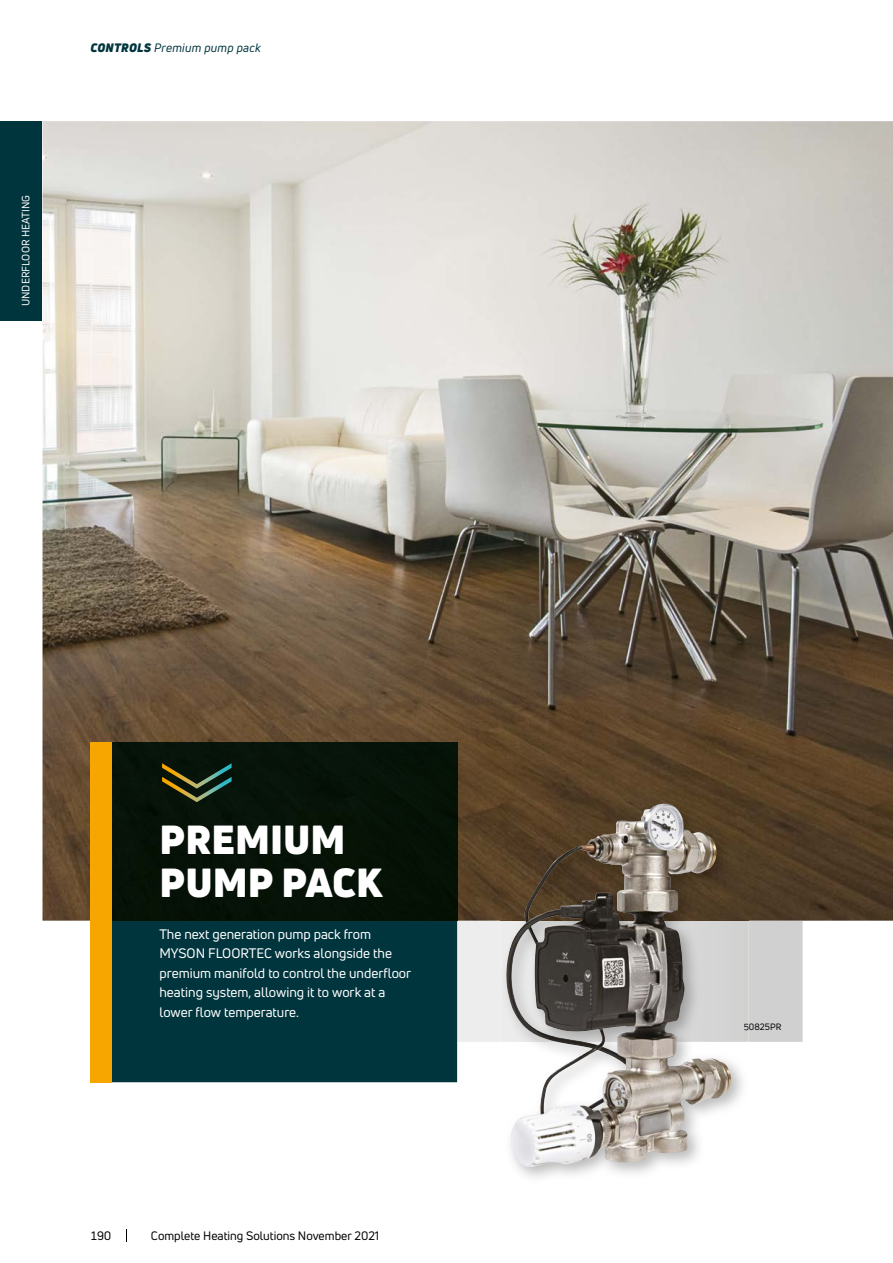
<style>
.page{position:relative;width:893px;height:1263px;background:#fff}
.page>*{position:absolute;margin:0;border:0;box-sizing:border-box;transform-origin:0 0}
.t1{font:900 39.75px/43.5px "Uni Neue";color:#fff}
.t2{font:13.5px/19.5px "Uni Neue";color:#fff}
.t3{font:12px "Uni Neue";color:#000}
.t4{font:italic 12px "Uni Neue";letter-spacing:.02em;color:#00353e}
.t5{font:10.5px "Uni Neue";color:#fff}
.t6{font:9px "Uni Neue";color:#000}
.s1{font-weight:900}
</style>
<div class="page">
<div style="left:0;top:121px;width:43px;height:200px;background:#00353e"></div>
<svg style="left:126px;top:1229px;width:1px;height:13px"></svg>
<img style="left:43px;top:121px;width:850px;height:800px">
<div style="left:112px;top:921px;width:345px;height:161px;background:#00353e"></div>
<div style="left:112px;top:742px;width:345px;height:179px;background:#061308"></div>
<svg style="left:162px;top:763px;width:70px;height:39px;background:#2b381f"></svg>
<div style="left:90px;top:742px;width:22px;height:340px;background:#f7a600"></div>
<img style="left:501px;top:798px;width:247px;height:380px">
<svg style="left:457px;top:921px;width:346px;height:121px;background:#dbdbdb"></svg>
<img style="left:506px;top:804px;width:226px;height:363px">
<p class="t5" style="left:19px;top:306px;width:113px;rotate:-90deg">UNDERFLOOR HEATING</p>
<p class="t4" style="left:90px;top:40px;width:172px"><span class="s1">CONTROLS</span> Premium pump pack</p>
<h1 class="t1" style="left:159px;top:817px;width:224px">PREMIUM<br>PUMP PACK</h1>
<p class="t2" style="left:159px;top:924px;width:253px">The next generation pump pack from MYSON FLOORTEC works alongside the premium manifold to control the underfloor heating system, allowing it to work at a lower flow temperature.</p>
<p class="t3" style="left:90px;top:1228px;width:22px">190</p>
<p class="t3" style="left:151px;top:1228px;width:230px">Complete Heating Solutions November 2021</p>
<p class="t6" style="left:744px;top:1021px;width:39px">50825PR</p>
</div>
